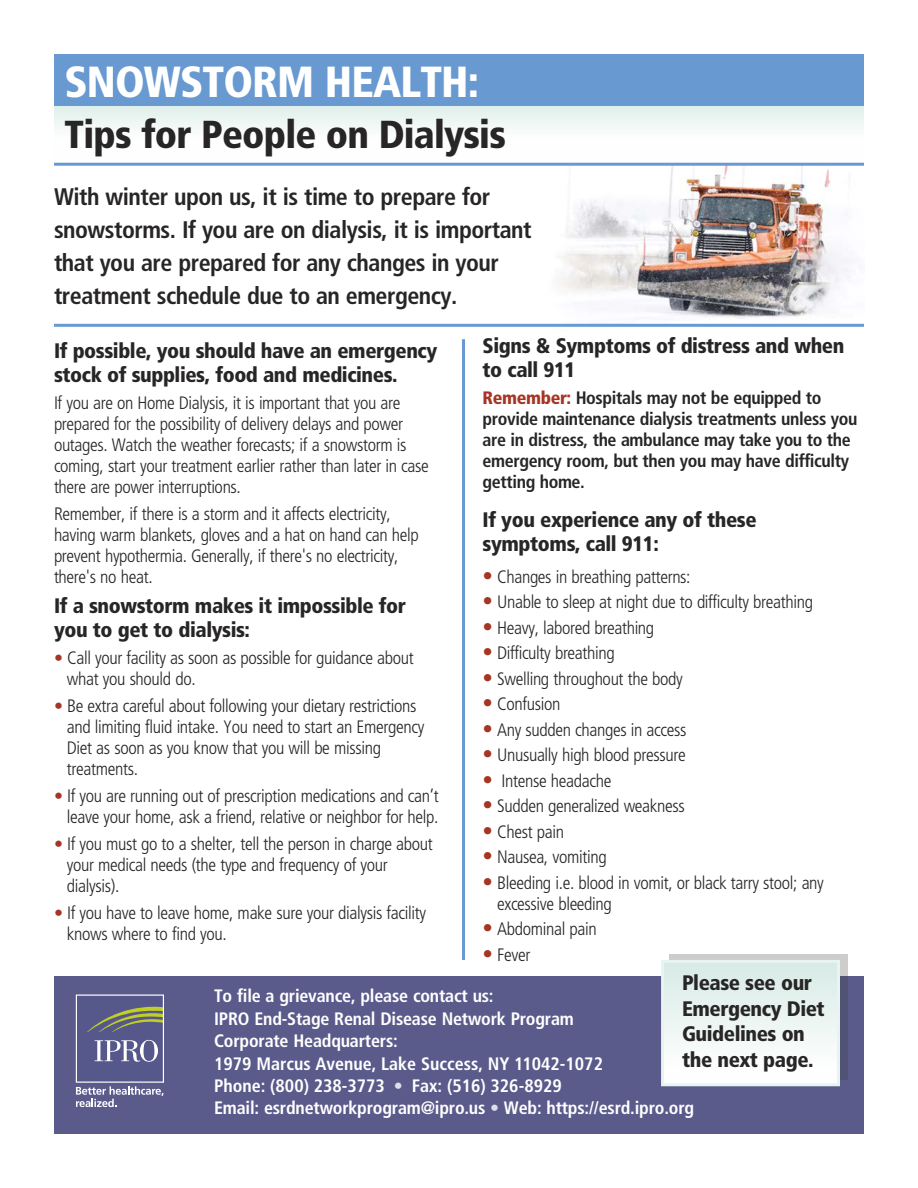
<style>
.page{position:relative;width:918px;height:1188px;background:#fff}
.page>*{position:absolute;margin:0;border:0;box-sizing:border-box;transform-origin:0 0}
.t1{font:900 condensed 43.5px "Frutiger LT Std";letter-spacing:-.02em;color:#fff}
.t2{font:900 condensed 39px "Frutiger LT Std";letter-spacing:-.02em;color:#272526}
.t3{font:700 condensed 24px/33px "Frutiger LT Std";letter-spacing:-.02em;color:#272526}
.t4{font:900 condensed 21px/24px "Frutiger LT Std";letter-spacing:-.02em;color:#272526}
.t5{font:300 condensed 18px/21px "Frutiger LT Std";letter-spacing:-.02em;color:#272526}
.t6{font:700 condensed 18px/22.5px "Frutiger LT Std";letter-spacing:-.01em;color:#fff}
.t7{font:700 condensed 18px/21px "Frutiger LT Std";letter-spacing:-.02em;color:#272526}
.s1{color:#a53524}
.s2{font-weight:900;color:#a53524}
.s3{font-weight:900;font-size:21px;color:#a53524}
.s4{color:#dedee8}
</style>
<div class="page">
<svg style="left:54px;top:106px;width:810px;height:57px"></svg>
<div style="left:54px;top:54px;width:810px;height:52px;background:#6899d1"></div>
<img style="left:463px;top:166px;width:401px;height:158px">
<hr style="left:54px;top:163px;width:810px;height:3px;background:#6899d1">
<hr style="left:54px;top:324px;width:810px;height:3px;background:#6899d1">
<div style="left:54px;top:976px;width:810px;height:158px;background:#5a5b8b"></div>
<hr style="left:462px;top:339px;width:3px;height:621px;background:#6899d1">
<div style="left:669px;top:954px;width:179px;height:22px;background:#cdcecc"></div>
<div style="left:669px;top:976px;width:179px;height:104px;background:#515375"></div>
<svg style="left:76px;top:995px;width:88px;height:112px"></svg>
<div style="left:664px;top:963px;width:173px;height:120px;background:linear-gradient(to bottom,#d8ebe6,#fff)"></div>
<div style="left:661px;top:960px;width:179px;height:126px;border:3px solid #e8f4f1"></div>
<h1 class="t1" style="left:64px;top:64px;width:416px">SNOWSTORM HEALTH:</h1>
<h2 class="t2" style="left:64px;top:119px;width:443px">Tips for People on Dialysis</h2>
<h3 class="t3" style="left:54px;top:182px;width:479px">With winter upon us, it is time to prepare for snowstorms. If you are on dialysis, it is important that you are prepared for any changes in your treatment schedule due to an emergency.</h3>
<p class="t4" style="left:54px;top:340px;width:385px">If possible, you should have an emergency stock of supplies, food and medicines.</p>
<p class="t5" style="left:54px;top:393px;width:376px">If you are on Home Dialysis, it is important that you are prepared for the possibility of delivery delays and power outages. Watch the weather forecasts; if a snowstorm is coming, start your treatment earlier rather than later in case there are power interruptions.</p>
<p class="t5" style="left:54px;top:505px;width:366px">Remember, if there is a storm and it affects electricity, having warm blankets, gloves and a hat on hand can help prevent hypothermia. Generally, if there's no electricity, there's no heat.</p>
<p class="t4" style="left:54px;top:595px;width:354px">If a snowstorm makes it impossible for you to get to dialysis:</p>
<p class="t5" style="left:67px;top:648px;width:348px;text-indent:-13px"><span class="s1">•</span> Call your facility as soon as possible for guidance about what you should do.</p>
<p class="t5" style="left:67px;top:696px;width:359px;text-indent:-13px"><span class="s1">•</span> Be extra careful about following your dietary restrictions and limiting fluid intake. You need to start an Emergency Diet as soon as you know that you will be missing treatments.</p>
<p class="t5" style="left:54px;top:787px;width:386px;text-align:right"><span class="s1">•</span> If you are running out of prescription medications and can’t leave your home, ask a friend, relative or neighbor for help.</p>
<p class="t5" style="left:67px;top:835px;width:367px;text-indent:-13px"><span class="s1">•</span> If you must go to a shelter, tell the person in charge about your medical needs (the type and frequency of your dialysis).</p>
<p class="t5" style="left:67px;top:904px;width:361px;text-indent:-13px"><span class="s1">•</span> If you have to leave home, make sure your dialysis facility knows where to find you.</p>
<p class="t4" style="left:483px;top:336px;width:363px">Signs &amp; Symptoms of distress and when to call 911</p>
<p class="t7" style="left:483px;top:389px;width:376px"><span class="s2">Remember:</span> Hospitals may not be equipped to provide maintenance dialysis treatments unless you are in distress, the ambulance may take you to the emergency room, but then you may have difficulty getting home.</p>
<p class="t4" style="left:483px;top:510px;width:276px">If you experience any of these symptoms, call 911:</p>
<p class="t5" style="left:483px;top:567px;width:210px"><span class="s3">•</span> Changes in breathing patterns:</p>
<p class="t5" style="left:483px;top:593px;width:332px"><span class="s3">•</span> Unable to sleep at night due to difficulty breathing</p>
<p class="t5" style="left:483px;top:618px;width:173px"><span class="s3">•</span> Heavy, labored breathing</p>
<p class="t5" style="left:483px;top:644px;width:134px"><span class="s3">•</span> Difficulty breathing</p>
<p class="t5" style="left:483px;top:669px;width:202px"><span class="s3">•</span> Swelling throughout the body</p>
<p class="t5" style="left:483px;top:695px;width:79px"><span class="s3">•</span> Confusion</p>
<p class="t5" style="left:483px;top:720px;width:205px"><span class="s3">•</span> Any sudden changes in access</p>
<p class="t5" style="left:483px;top:746px;width:205px"><span class="s3">•</span> Unusually high blood pressure</p>
<p class="t5" style="left:483px;top:771px;width:130px"><span class="s3">•</span> Intense headache</p>
<p class="t5" style="left:483px;top:797px;width:204px"><span class="s3">•</span> Sudden generalized weakness</p>
<p class="t5" style="left:483px;top:822px;width:83px"><span class="s3">•</span> Chest pain</p>
<p class="t5" style="left:483px;top:848px;width:126px"><span class="s3">•</span> Nausea, vomiting</p>
<p class="t5" style="left:497px;top:873px;width:328px;text-indent:-14px"><span class="s3">•</span> Bleeding i.e. blood in vomit, or black tarry stool; any excessive bleeding</p>
<p class="t5" style="left:483px;top:920px;width:116px"><span class="s3">•</span> Abdominal pain</p>
<p class="t5" style="left:483px;top:945px;width:49px"><span class="s3">•</span> Fever</p>
<p class="t4" style="left:682px;top:972px;width:144px;line-height:25.5px">Please see our<br>Emergency Diet<br>Guidelines on the next page.</p>
<p class="t6" style="left:214px;top:986px;width:482px">To file a grievance, please contact us:<br>IPRO End-Stage Renal Disease Network Program<br>Corporate Headquarters:<br>1979 Marcus Avenue, Lake Success, NY 11042-1072<br>Phone: (800) 238-3773 <span class="s4">•</span> Fax: (516) 326-8929<br>Email: esrdnetworkprogram@ipro.us <span class="s4">•</span> Web: https://esrd.ipro.org</p>
</div>
